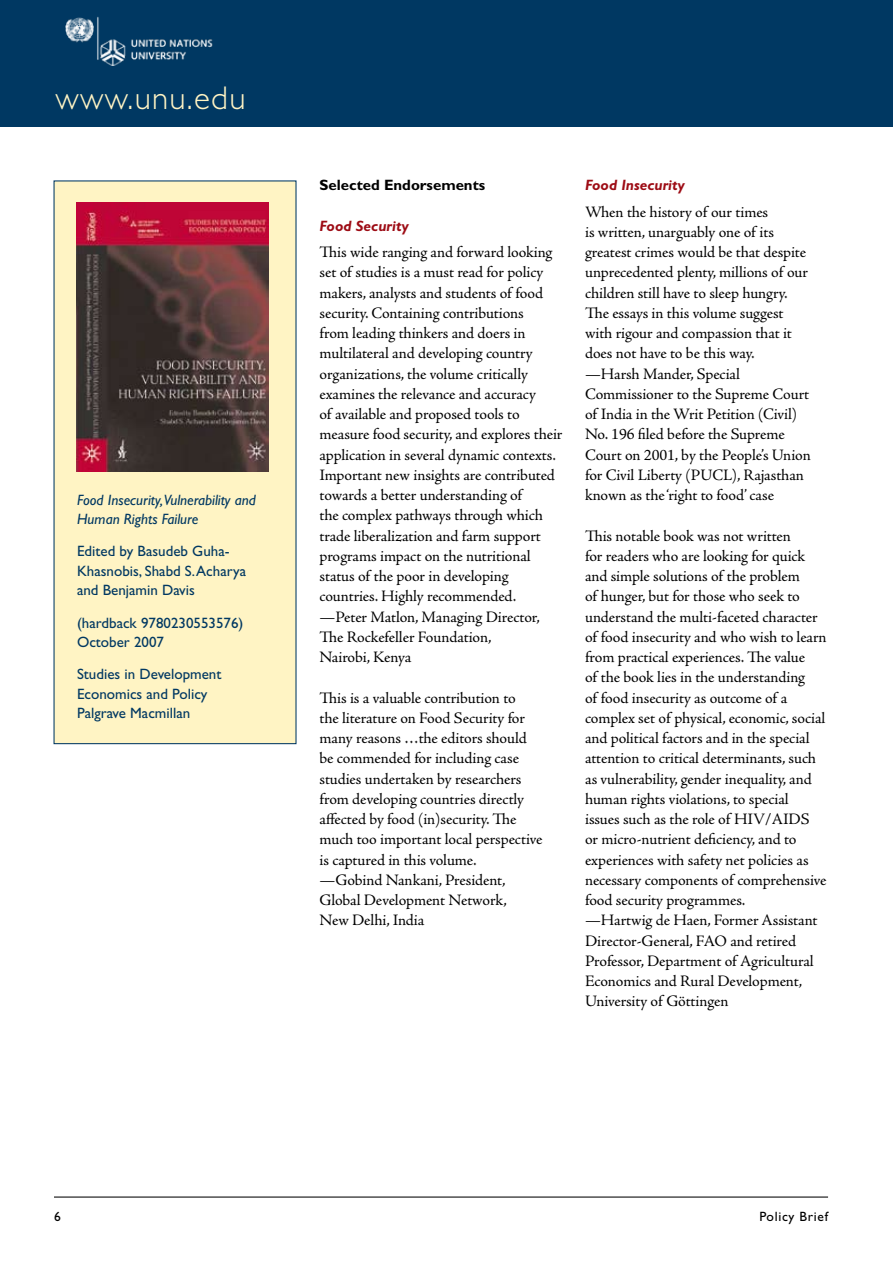
<style>
.page{position:relative;width:893px;height:1263px;background:#fff}
.page>*{position:absolute;margin:0;border:0;box-sizing:border-box;transform-origin:0 0}
.t1{font:300 33px "Gill Sans Std";letter-spacing:.04em;color:#fff4c4}
.t2{font:15.9px/20.2px "Adobe Jenson Pro";letter-spacing:-.005em;color:#000}
.t3{font:15px/19.5px "Gill Sans Std";color:#003862}
.t4{font:italic 15px/19.5px "Gill Sans Std";color:#003862}
.t5{font:italic 700 15px "Gill Sans Std";color:#9d0c15}
.t6{font:700 15px "Gill Sans Std";color:#000}
.t7{font:13.5px "Gill Sans Std";letter-spacing:.05em;color:#000}
</style>
<div class="page">
<hr style="left:54px;top:1196px;width:774px;height:1px;background:#000">
<div style="left:0;top:0;width:893px;height:126px;background:#003862"></div>
<img style="left:65px;top:16px;width:148px;height:50px">
<div style="left:54px;top:181px;width:242px;height:563px;background:#fff4c4"></div>
<img style="left:76px;top:202px;width:193px;height:269px">
<h1 class="t1" style="left:55px;top:79px;width:192px">www.unu.edu</h1>
<p class="t4" style="left:77px;top:490px;width:180px">Food Insecurity,Vulnerability and<br>Human Rights Failure</p>
<p class="t3" style="left:77px;top:542px;width:171px">Edited by Basudeb Guha-<br>Khasnobis, Shabd S.Acharya and Benjamin Davis</p>
<p class="t3" style="left:77px;top:613px;width:168px">(hardback 9780230553576)<br>October 2007</p>
<p class="t3" style="left:77px;top:665px;width:146px">Studies in Development<br>Economics and Policy<br>Palgrave Macmillan</p>
<p class="t6" style="left:319px;top:176px;width:167px">Selected Endorsements</p>
<p class="t5" style="left:319px;top:217px;width:91px">Food Security</p>
<p class="t2" style="left:319px;top:242px;width:245px">This wide ranging and forward looking set of studies is a must read for policy makers, analysts and students of food security. Containing contributions<br>from leading thinkers and doers in multilateral and developing country organizations, the volume critically examines the relevance and accuracy<br>of available and proposed tools to measure food security, and explores their application in several dynamic contexts.<br>Important new insights are contributed towards a better understanding of<br>the complex pathways through which trade liberalization and farm support programs impact on the nutritional status of the poor in developing countries. Highly recommended. —Peter Matlon, Managing Director, The Rockefeller Foundation,<br>Nairobi, Kenya</p>
<p class="t2" style="left:319px;top:688px;width:224px">This is a valuable contribution to<br>the literature on Food Security for many reasons …the editors should be commended for including case studies undertaken by researchers from developing countries directly affected by food (in)security. The much too important local perspective is captured in this volume. —Gobind Nankani, President,<br>Global Development Network,<br>New Delhi, India</p>
<p class="t5" style="left:585px;top:177px;width:101px">Food Insecurity</p>
<p class="t2" style="left:585px;top:202px;width:227px">When the history of our times<br>is written, unarguably one of its greatest crimes would be that despite unprecedented plenty, millions of our children still have to sleep hungry.<br>The essays in this volume suggest with rigour and compassion that it does not have to be this way. —Harsh Mander, Special Commissioner to the Supreme Court of India in the Writ Petition (Civil)<br>No. 196 filed before the Supreme Court on 2001, by the People’s Union for Civil Liberty (PUCL), Rajasthan known as the ‘right to food’ case</p>
<p class="t2" style="left:585px;top:526px;width:243px">This notable book was not written<br>for readers who are looking for quick and simple solutions of the problem<br>of hunger, but for those who seek to understand the multi-faceted character of food insecurity and who wish to learn from practical experiences. The value<br>of the book lies in the understanding<br>of food insecurity as outcome of a complex set of physical, economic, social and political factors and in the special attention to critical determinants, such as vulnerability, gender inequality, and human rights violations, to special issues such as the role of HIV/AIDS or micro-nutrient deficiency, and to experiences with safety net policies as necessary components of comprehensive food security programmes.<br>—Hartwig de Haen, Former Assistant Director-General, FAO and retired Professor, Department of Agricultural Economics and Rural Development, University of Göttingen</p>
<p class="t7" style="left:759px;top:1209px;width:70px">Policy Brief</p>
</div>
